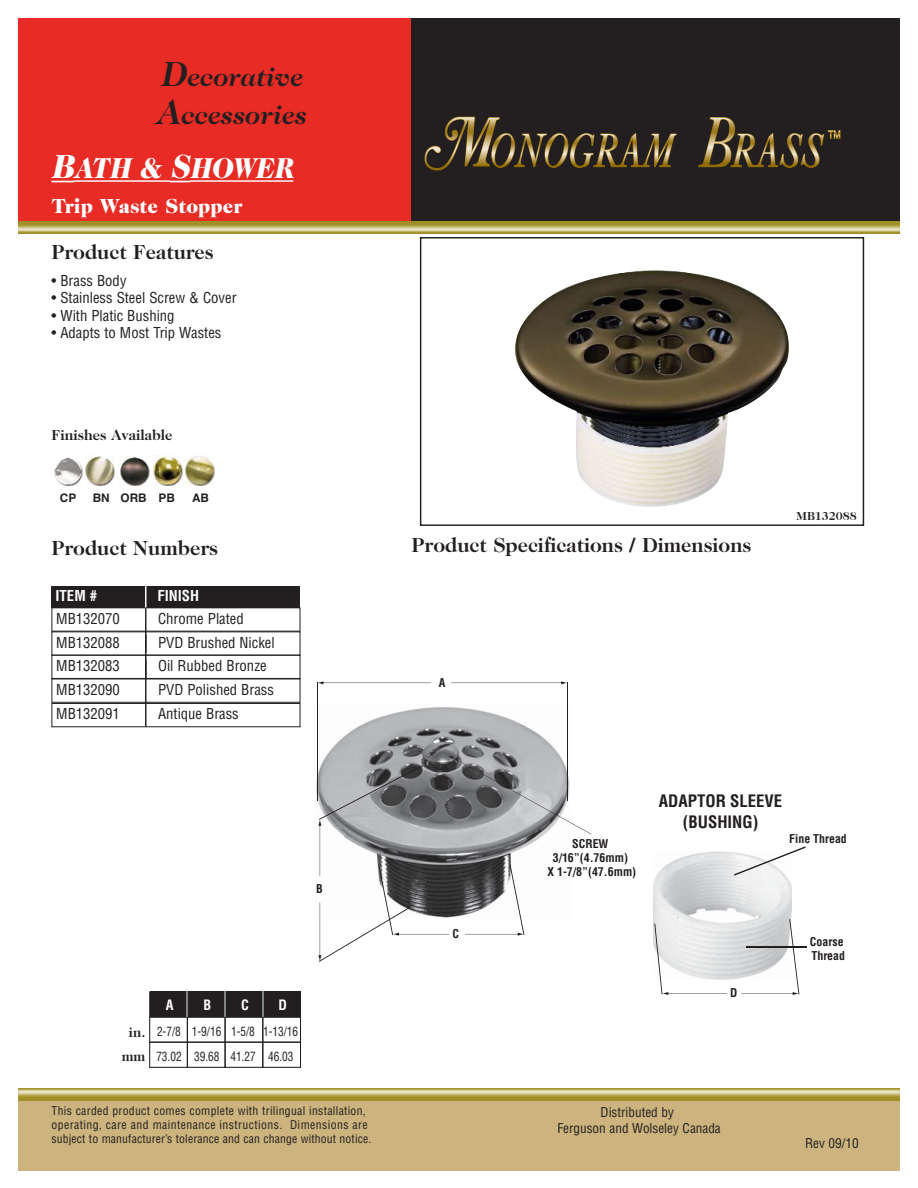
<style>
.page{position:relative;width:918px;height:1188px;background:#fff}
.page>*{position:absolute;margin:0;border:0;box-sizing:border-box;transform-origin:0 0}
.t1{font:italic 900 29.1px "Caslon Two Twenty Four";color:#fff;scale:.91 1}
.t2{font:italic 700 26.4px/38.2px "Caslon Two Twenty Four";color:#231f20}
.t3{font:700 20.55px "Caslon Two Twenty Four";color:#231f20}
.t4{font:900 20.55px "Caslon Two Twenty Four";color:#fff}
.t5{font:700 condensed 16.8px/20.1px "Helvetica";color:#221e1f;text-align:center}
.t6{font:condensed 14.7px "Helvetica";color:#231f20}
.t7{font:700 14.7px "Caslon Two Twenty Four";color:#231f20}
.t8{font:700 condensed 14.7px "Helvetica";color:#fff}
.t9{font:700 13.95px/24.2px "Caslon Two Twenty Four";color:#231f20;text-align:center}
.t10{font:700 condensed 13.95px "Helvetica";color:#fff}
.t11{font:condensed 13.2px/15.9px "Helvetica";color:#231f20;text-align:center}
.t12{font:condensed 12.6px/24.8px "Helvetica";color:#231f20;scale:.9 1}
.t13{font:700 condensed 11.85px/14.2px "Helvetica";color:#221e1f;text-align:center}
.t14{font:condensed 11.7px/14.1px "Helvetica";letter-spacing:.025em;color:#231f20}
.t15{font:700 11.7px "Helvetica";color:#231f20}
.t16{font:700 11.7px "Caslon Two Twenty Four";color:#231f20}
.s1{font-size:35.25px}
.s2{font-size:33.9px}
</style>
<div class="page">
<img style="left:653px;top:851px;width:139px;height:129px">
<svg style="left:149px;top:991px;width:152px;height:77px"></svg>
<img style="left:316px;top:707px;width:244px;height:89px">
<hr style="left:567px;top:682px;width:1px;height:119px;background:#231f20">
<svg style="left:451px;top:681px;width:116px;height:3px"></svg>
<hr style="left:317px;top:682px;width:1px;height:119px;background:#231f20">
<svg style="left:318px;top:681px;width:113px;height:3px"></svg>
<svg style="left:654px;top:924px;width:73px;height:71px"></svg>
<svg style="left:741px;top:919px;width:58px;height:76px"></svg>
<svg style="left:318px;top:756px;width:274px;height:206px"></svg>
<svg style="left:734px;top:846px;width:72px;height:30px"></svg>
<hr style="left:746px;top:946px;width:61px;height:2px;background:#221e1f">
<div style="left:18px;top:1093px;width:882px;height:77px;background:#cdb47e"></div>
<div style="left:18px;top:18px;width:404px;height:206px;background:#e82b25"></div>
<div style="left:412px;top:18px;width:488px;height:206px;background:#231f20"></div>
<svg style="left:424px;top:117px;width:253px;height:54px"></svg>
<svg style="left:698px;top:117px;width:143px;height:51px"></svg>
<img style="left:18px;top:222px;width:882px;height:12px">
<img style="left:18px;top:1088px;width:882px;height:13px">
<svg style="left:52px;top:181px;width:22px;height:1px"></svg>
<hr style="left:74px;top:180px;width:96px;height:2px;background:#fff">
<svg style="left:170px;top:181px;width:20px;height:1px"></svg>
<hr style="left:190px;top:180px;width:103px;height:2px;background:#fff">
<div style="left:52px;top:607px;width:248px;height:25px;border:1px solid #231f20"></div>
<div style="left:52px;top:631px;width:248px;height:25px;border:1px solid #231f20"></div>
<div style="left:52px;top:586px;width:248px;height:21px;background:#231f20"></div>
<div style="left:420px;top:237px;width:444px;height:289px;border:1px solid #231f20"></div>
<svg style="left:145px;top:586px;width:1px;height:21px"></svg>
<div style="left:52px;top:655px;width:248px;height:24px;border:1px solid #231f20"></div>
<hr style="left:145px;top:608px;width:1px;height:44px;background:#231f20">
<div style="left:52px;top:679px;width:248px;height:24px;border:1px solid #231f20"></div>
<hr style="left:145px;top:635px;width:1px;height:44px;background:#231f20">
<div style="left:52px;top:703px;width:248px;height:24px;border:1px solid #231f20"></div>
<hr style="left:145px;top:659px;width:1px;height:68px;background:#231f20">
<img style="left:515px;top:270px;width:274px;height:237px">
<img style="left:85px;top:456px;width:29px;height:29px">
<img style="left:120px;top:456px;width:29px;height:30px">
<svg style="left:152px;top:455px;width:31px;height:31px"></svg>
<img style="left:153px;top:456px;width:29px;height:29px">
<svg style="left:184px;top:455px;width:31px;height:31px"></svg>
<img style="left:185px;top:456px;width:29px;height:29px">
<img style="left:54px;top:457px;width:29px;height:29px">
<h2 class="t2" style="left:157px;top:59px;width:151px"><span class="s1">D</span>ecorative<br><span class="s1">A</span>ccessories</h2>
<h1 class="t1" style="left:52px;top:157px;width:267px"><span class="s2">B</span>ATH &amp; <span class="s2">S</span>HOWER</h1>
<h3 class="t4" style="left:52px;top:198px;width:193px">Trip Waste Stopper</h3>
<h3 class="t3" style="left:52px;top:244px;width:164px">Product Features</h3>
<p class="t6" style="left:52px;top:275px;width:77px">• Brass Body</p>
<p class="t6" style="left:52px;top:292px;width:187px">• Stainless Steel Screw &amp; Cover</p>
<p class="t6" style="left:52px;top:310px;width:125px">• With Platic Bushing</p>
<p class="t6" style="left:52px;top:327px;width:171px">• Adapts to Most Trip Wastes</p>
<p class="t7" style="left:52px;top:429px;width:123px">Finishes Available</p>
<p class="t15" style="left:60px;top:494px;width:18px">CP</p>
<p class="t15" style="left:93px;top:494px;width:84px">BN ORB PB</p>
<p class="t15" style="left:192px;top:494px;width:18px">AB</p>
<h3 class="t3" style="left:52px;top:540px;width:168px">Product Numbers</h3>
<p class="t8" style="left:56px;top:590px;width:43px">ITEM #</p>
<p class="t8" style="left:157px;top:590px;width:43px">FINISH</p>
<p class="t6" style="left:56px;top:613px;width:65px">MB132070</p>
<p class="t6" style="left:158px;top:613px;width:87px">Chrome Plated</p>
<p class="t6" style="left:56px;top:637px;width:65px">MB132088</p>
<p class="t6" style="left:158px;top:637px;width:118px">PVD Brushed Nickel</p>
<p class="t6" style="left:56px;top:660px;width:65px">MB132083</p>
<p class="t6" style="left:158px;top:660px;width:110px">Oil Rubbed Bronze</p>
<p class="t6" style="left:56px;top:684px;width:65px">MB132090</p>
<p class="t6" style="left:158px;top:684px;width:117px">PVD Polished Brass</p>
<p class="t6" style="left:56px;top:708px;width:65px">MB132091</p>
<p class="t6" style="left:158px;top:708px;width:82px">Antique Brass</p>
<p class="t13" style="left:316px;top:882px;width:8px">B</p>
<p class="t9" style="left:122px;top:1021px;width:25px">in. mm</p>
<p class="t10" style="left:166px;top:999px;width:9px">A</p>
<p class="t10" style="left:203px;top:999px;width:9px">B</p>
<p class="t10" style="left:241px;top:999px;width:9px">C</p>
<p class="t10" style="left:278px;top:999px;width:10px">D</p>
<p class="t12" style="left:156px;top:1020px;width:30px">2-7/8<br>73.02</p>
<p class="t12" style="left:192px;top:1020px;width:34px">1-9/16<br>39.68</p>
<p class="t12" style="left:230px;top:1020px;width:30px">1-5/8<br>41.27</p>
<p class="t12" style="left:263px;top:1020px;width:41px;text-align:center">1-13/16<br>46.03</p>
<p class="t14" style="left:52px;top:1105px;width:321px">This carded product comes complete with trilingual installation, operating, care and maintenance instructions. Dimensions are subject to manufacturer’s tolerance and can change without notice.</p>
<h3 class="t3" style="left:412px;top:537px;width:341px">Product Specifications / Dimensions</h3>
<p class="t16" style="left:797px;top:512px;width:62px">MB132088</p>
<p class="t13" style="left:439px;top:677px;width:8px">A</p>
<p class="t13" style="left:453px;top:928px;width:8px">C</p>
<p class="t13" style="left:548px;top:837px;width:90px">SCREW<br>3/16”(4.76mm)<br>X 1-7/8”(47.6mm)</p>
<p class="t5" style="left:659px;top:793px;width:125px">ADAPTOR SLEEVE (BUSHING)</p>
<p class="t13" style="left:789px;top:832px;width:59px">Fine Thread</p>
<p class="t13" style="left:730px;top:987px;width:9px">D</p>
<p class="t13" style="left:810px;top:935px;width:37px;text-align:left">Coarse<br>Thread</p>
<p class="t11" style="left:557px;top:1106px;width:165px">Distributed by<br>Ferguson and Wolseley Canada</p>
<p class="t11" style="left:805px;top:1136px;width:55px">Rev 09/10</p>
</div>
